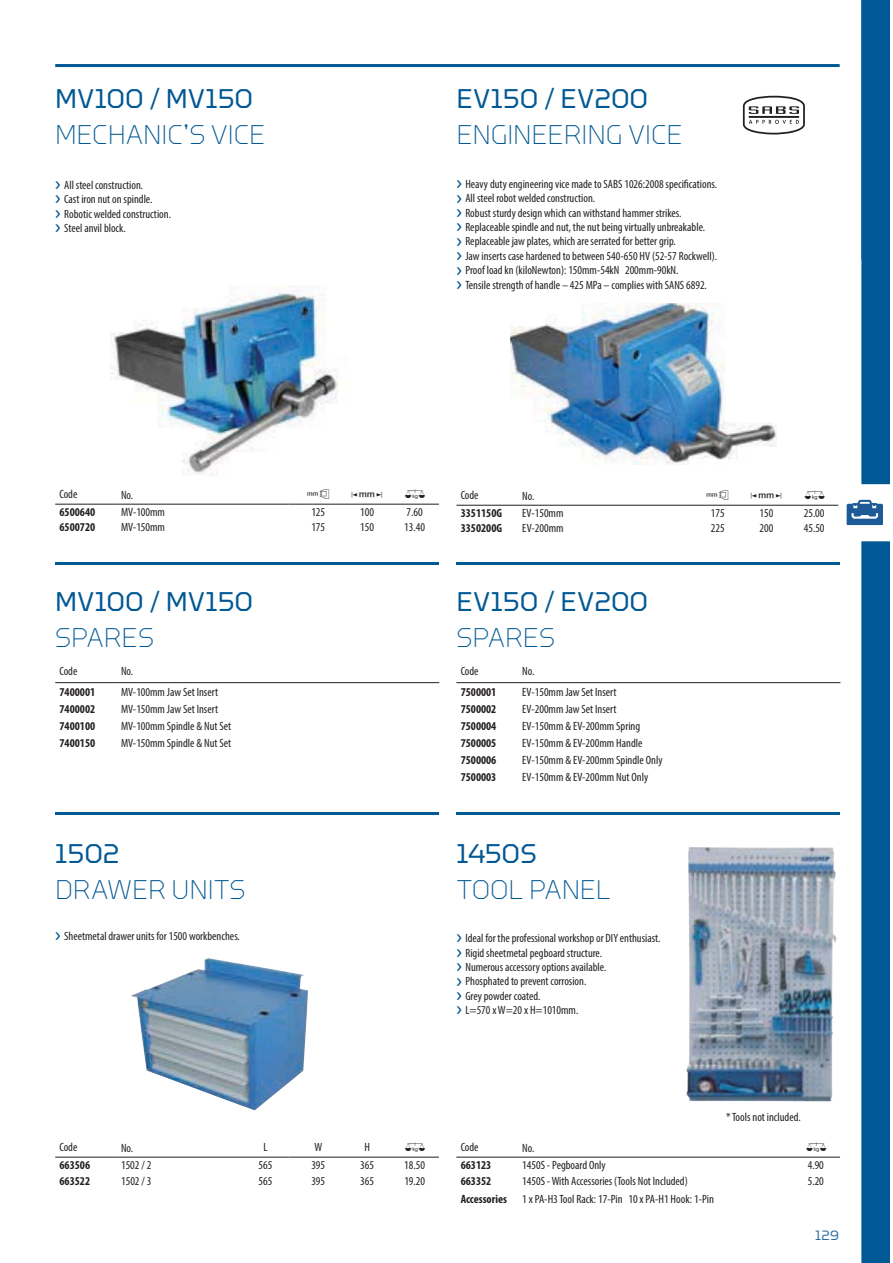
<style>
.page{position:relative;width:893px;height:1263px;background:#fff}
.page>*{position:absolute;margin:0;border:0;box-sizing:border-box;transform-origin:0 0}
.t1{font:300 27px "GEDORE Type";letter-spacing:-.005em;color:#005894}
.t2{font:27px "GEDORE Type";letter-spacing:.01em;color:#005894}
.t3{font:13.5px "GEDORE Type";color:#2b6da3}
.t4{font:condensed 12px/14.4px "Myriad Pro";color:#231f20}
.t5{font:700 condensed 12px "Myriad Pro";color:#231f20}
.t6{font:12px "Gedore";color:#231f20}
.s1{font-family:"GEDORE Type";font-stretch:normal;font-size:16.8px;color:#005894}
</style>
<div class="page">
<hr style="left:55px;top:682px;width:62px;height:1px;background:#231f20">
<hr style="left:117px;top:682px;width:322px;height:1px;background:#231f20">
<hr style="left:55px;top:562px;width:383px;height:3px;background:#005894">
<hr style="left:456px;top:562px;width:383px;height:3px;background:#005894">
<hr style="left:456px;top:682px;width:384px;height:1px;background:#231f20">
<hr style="left:55px;top:812px;width:383px;height:3px;background:#005894">
<hr style="left:456px;top:812px;width:383px;height:3px;background:#005894">
<svg style="left:839px;top:0;width:50px;height:1263px"></svg>
<img style="left:111px;top:285px;width:227px;height:191px">
<img style="left:510px;top:303px;width:267px;height:161px">
<svg style="left:743px;top:96px;width:62px;height:39px"></svg>
<hr style="left:55px;top:504px;width:62px;height:1px;background:#231f20">
<hr style="left:117px;top:504px;width:171px;height:1px;background:#231f20">
<hr style="left:288px;top:504px;width:151px;height:1px;background:#231f20">
<hr style="left:456px;top:505px;width:232px;height:1px;background:#231f20">
<hr style="left:688px;top:505px;width:150px;height:1px;background:#231f20">
<img style="left:131px;top:958px;width:177px;height:152px">
<hr style="left:55px;top:1157px;width:62px;height:1px;background:#231f20">
<hr style="left:117px;top:1157px;width:171px;height:1px;background:#231f20">
<hr style="left:288px;top:1157px;width:151px;height:1px;background:#231f20">
<img style="left:686px;top:847px;width:150px;height:254px">
<hr style="left:456px;top:1157px;width:384px;height:1px;background:#231f20">
<hr style="left:55px;top:64px;width:784px;height:3px;background:#005894">
<h1 class="t2" style="left:55px;top:83px;width:200px">MV100 / MV150</h1>
<h1 class="t1" style="left:55px;top:125px;width:212px">MECHANIC S VICE</h1>
<h1 class="t1" style="left:183px;top:108px;width:8px">,</h1>
<h1 class="t2" style="left:456px;top:83px;width:193px">EV150 / EV200</h1>
<h1 class="t1" style="left:456px;top:125px;width:228px">ENGINEERING VICE</h1>
<p class="t4" style="left:55px;top:178px;width:117px"><span class="s1">›</span> All steel construction.<br><span class="s1">›</span> Cast iron nut on spindle.<br><span class="s1">›</span> Robotic welded construction. <span class="s1">›</span> Steel anvil block.</p>
<p class="t4" style="left:456px;top:177px;width:262px"><span class="s1">›</span> Heavy duty engineering vice made to SABS 1026:2008 specifications. <span class="s1">›</span> All steel robot welded construction.<br><span class="s1">›</span> Robust sturdy design which can withstand hammer strikes.<br><span class="s1">›</span> Replaceable spindle and nut, the nut being virtually unbreakable.<br><span class="s1">›</span> Replaceable jaw plates, which are serrated for better grip.<br><span class="s1">›</span> Jaw inserts case hardened to between 540-650 HV (52-57 Rockwell). <span class="s1">›</span> Proof load kn (kiloNewton): 150mm-54kN 200mm-90kN.<br><span class="s1">›</span> Tensile strength of handle – 425 MPa – complies with SANS 6892.</p>
<p class="t4" style="left:59px;top:488px;width:19px">Code</p>
<p class="t4" style="left:121px;top:488px;width:14px">No.</p>
<p class="t6" style="left:307px;top:488px;width:24px">O</p>
<p class="t6" style="left:351px;top:488px;width:33px">y</p>
<p class="t6" style="left:405px;top:488px;width:22px">0</p>
<p class="t5" style="left:59px;top:508px;width:37px">6500640</p>
<p class="t4" style="left:121px;top:506px;width:45px">MV-100mm</p>
<p class="t4" style="left:311px;top:506px;width:15px">125</p>
<p class="t4" style="left:360px;top:506px;width:15px">100</p>
<p class="t4" style="left:407px;top:506px;width:18px">7.60</p>
<p class="t5" style="left:59px;top:523px;width:37px">6500720</p>
<p class="t4" style="left:121px;top:521px;width:45px">MV-150mm</p>
<p class="t4" style="left:311px;top:521px;width:15px">175</p>
<p class="t4" style="left:360px;top:521px;width:15px">150</p>
<p class="t4" style="left:404px;top:521px;width:22px">13.40</p>
<h1 class="t2" style="left:55px;top:587px;width:200px">MV100 / MV150</h1>
<h1 class="t1" style="left:55px;top:628px;width:100px">SPARES</h1>
<p class="t4" style="left:59px;top:664px;width:19px">Code</p>
<p class="t4" style="left:121px;top:665px;width:14px">No.</p>
<p class="t5" style="left:59px;top:688px;width:37px">7400001</p>
<p class="t4" style="left:121px;top:685px;width:99px">MV-100mm Jaw Set Insert</p>
<p class="t5" style="left:59px;top:705px;width:37px">7400002</p>
<p class="t4" style="left:121px;top:702px;width:99px">MV-150mm Jaw Set Insert</p>
<p class="t5" style="left:59px;top:722px;width:37px">7400100</p>
<p class="t4" style="left:121px;top:719px;width:112px">MV-100mm Spindle &amp; Nut Set</p>
<p class="t5" style="left:59px;top:739px;width:37px">7400150</p>
<p class="t4" style="left:121px;top:736px;width:112px">MV-150mm Spindle &amp; Nut Set</p>
<p class="t4" style="left:461px;top:489px;width:19px">Code</p>
<p class="t4" style="left:522px;top:490px;width:14px">No.</p>
<p class="t6" style="left:706px;top:489px;width:24px">O</p>
<p class="t6" style="left:751px;top:489px;width:33px">y</p>
<p class="t6" style="left:804px;top:489px;width:22px">0</p>
<p class="t5" style="left:461px;top:509px;width:43px">3351150G</p>
<p class="t4" style="left:522px;top:507px;width:43px">EV-150mm</p>
<p class="t4" style="left:711px;top:507px;width:15px">175</p>
<p class="t4" style="left:760px;top:507px;width:15px">150</p>
<p class="t4" style="left:804px;top:507px;width:22px">25.00</p>
<p class="t5" style="left:461px;top:524px;width:43px">3350200G</p>
<p class="t4" style="left:522px;top:522px;width:43px">EV-200mm</p>
<p class="t4" style="left:711px;top:522px;width:15px">225</p>
<p class="t4" style="left:760px;top:522px;width:15px">200</p>
<p class="t4" style="left:804px;top:522px;width:22px">45.50</p>
<h1 class="t2" style="left:456px;top:587px;width:193px">EV150 / EV200</h1>
<h1 class="t1" style="left:456px;top:628px;width:100px">SPARES</h1>
<p class="t4" style="left:461px;top:664px;width:19px">Code</p>
<p class="t4" style="left:522px;top:665px;width:14px">No.</p>
<p class="t5" style="left:461px;top:688px;width:37px">7500001</p>
<p class="t4" style="left:522px;top:685px;width:96px">EV-150mm Jaw Set Insert</p>
<p class="t5" style="left:461px;top:705px;width:37px">7500002</p>
<p class="t4" style="left:522px;top:702px;width:96px">EV-200mm Jaw Set Insert</p>
<p class="t5" style="left:461px;top:722px;width:37px">7500004</p>
<p class="t4" style="left:522px;top:719px;width:119px">EV-150mm &amp; EV-200mm Spring</p>
<p class="t5" style="left:461px;top:739px;width:37px">7500005</p>
<p class="t4" style="left:522px;top:736px;width:122px">EV-150mm &amp; EV-200mm Handle</p>
<p class="t5" style="left:461px;top:756px;width:37px">7500006</p>
<p class="t4" style="left:522px;top:753px;width:142px">EV-150mm &amp; EV-200mm Spindle Only</p>
<p class="t5" style="left:461px;top:773px;width:37px">7500003</p>
<p class="t4" style="left:522px;top:770px;width:127px">EV-150mm &amp; EV-200mm Nut Only</p>
<h1 class="t2" style="left:55px;top:838px;width:66px">1502</h1>
<h1 class="t1" style="left:55px;top:880px;width:192px">DRAWER UNITS</h1>
<p class="t4" style="left:55px;top:929px;width:186px"><span class="s1">›</span> Sheetmetal drawer units for 1500 workbenches.</p>
<p class="t4" style="left:456px;top:932px;width:206px"><span class="s1">›</span> Ideal for the professional workshop or DIY enthusiast. <span class="s1">›</span> Rigid sheetmetal pegboard structure.<br><span class="s1">›</span> Numerous accessory options available.<br><span class="s1">›</span> Phosphated to prevent corrosion.<br><span class="s1">›</span> Grey powder coated.<br><span class="s1">›</span> L=570 x W=20 x H=1010mm.</p>
<h1 class="t2" style="left:456px;top:838px;width:82px">1450S</h1>
<h1 class="t1" style="left:456px;top:880px;width:156px">TOOL PANEL</h1>
<p class="t4" style="left:726px;top:1110px;width:76px">* Tools not included.</p>
<p class="t4" style="left:59px;top:1141px;width:19px">Code</p>
<p class="t4" style="left:121px;top:1141px;width:14px">No.</p>
<p class="t4" style="left:263px;top:1141px;width:6px">L</p>
<p class="t4" style="left:314px;top:1141px;width:9px">W</p>
<p class="t4" style="left:364px;top:1141px;width:7px">H</p>
<p class="t6" style="left:405px;top:1141px;width:22px">0</p>
<p class="t5" style="left:59px;top:1161px;width:32px">663506</p>
<p class="t4" style="left:121px;top:1159px;width:32px">1502 / 2</p>
<p class="t4" style="left:259px;top:1159px;width:15px">565</p>
<p class="t4" style="left:311px;top:1159px;width:15px">395</p>
<p class="t4" style="left:360px;top:1159px;width:15px">365</p>
<p class="t4" style="left:404px;top:1159px;width:22px">18.50</p>
<p class="t5" style="left:59px;top:1177px;width:32px">663522</p>
<p class="t4" style="left:121px;top:1175px;width:32px">1502 / 3</p>
<p class="t4" style="left:259px;top:1175px;width:15px">565</p>
<p class="t4" style="left:311px;top:1175px;width:15px">395</p>
<p class="t4" style="left:360px;top:1175px;width:15px">365</p>
<p class="t4" style="left:404px;top:1175px;width:22px">19.20</p>
<p class="t4" style="left:461px;top:1141px;width:19px">Code</p>
<p class="t4" style="left:522px;top:1141px;width:14px">No.</p>
<p class="t6" style="left:806px;top:1141px;width:22px">0</p>
<p class="t5" style="left:461px;top:1161px;width:32px">663123</p>
<p class="t4" style="left:522px;top:1159px;width:85px">1450S - Pegboard Only</p>
<p class="t4" style="left:808px;top:1159px;width:18px">4.90</p>
<p class="t5" style="left:461px;top:1177px;width:32px">663352</p>
<p class="t4" style="left:522px;top:1175px;width:167px">1450S - With Accessories (Tools Not Included)</p>
<p class="t4" style="left:808px;top:1175px;width:18px">5.20</p>
<p class="t5" style="left:461px;top:1195px;width:48px">Accessories</p>
<p class="t4" style="left:522px;top:1193px;width:193px">1 x PA-H3 Tool Rack: 17-Pin 10 x PA-H1 Hook: 1-Pin</p>
<p class="t3" style="left:815px;top:1227px;width:26px">129</p>
</div>
